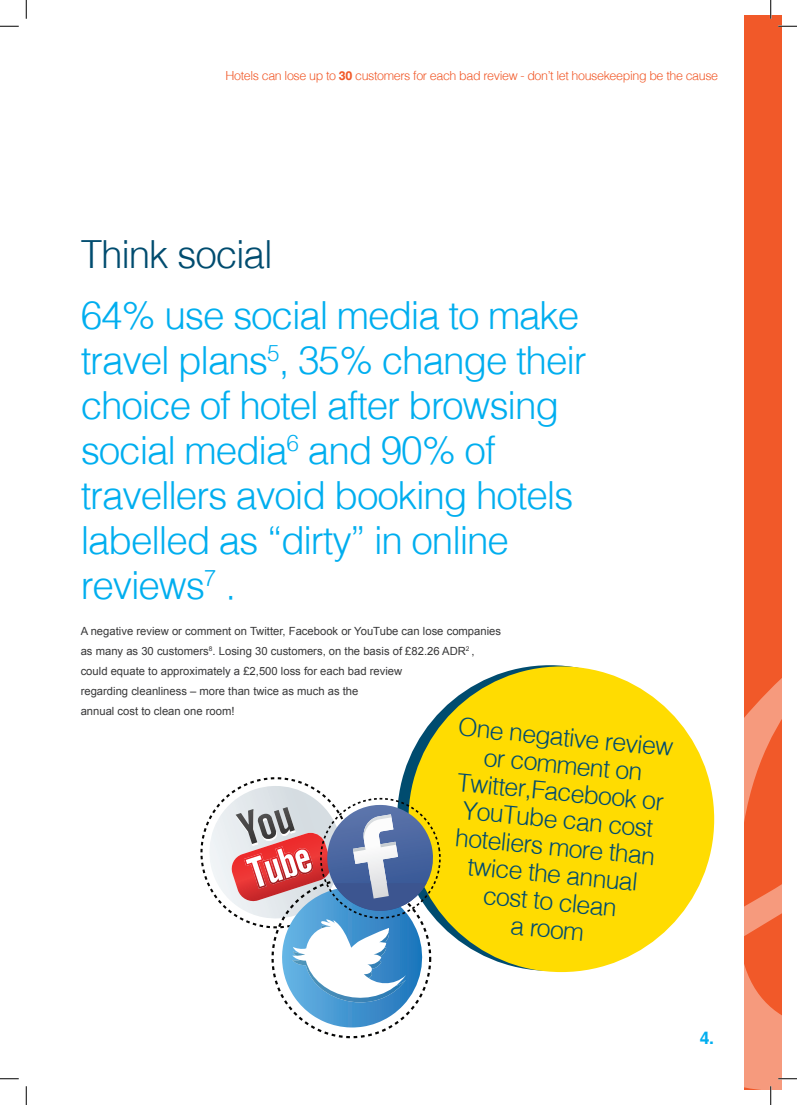
<style>
.page{position:relative;width:797px;height:1105px;background:#fff}
.page>*{position:absolute;margin:0;border:0;box-sizing:border-box;transform-origin:0 0}
.t1{font:300 38.75px/45px "Helv";letter-spacing:-.03em;color:#00aeef}
.t2{font:300 38.75px "Helv";letter-spacing:-.03em;color:#004c6f}
.t3{font:300 25px/27.5px "Helv";color:#004c6f;text-align:center}
.t4{font:700 17.5px "Helvetica";color:#00aeef}
.t5{font:300 12.5px "Helv";letter-spacing:-.03em;color:#f15929}
.t6{font:11.25px "Arial";color:#383839}
.s1{font-family:"Helvetica";font-weight:700}
</style>
<div class="page">
<div style="left:744px;top:16px;width:37px;height:1073px;background:#f15929"></div>
<div style="left:408px;top:666px;width:306px;height:306px;background:#ffdc01;border-radius:50%"></div>
<svg style="left:200px;top:777px;width:240px;height:261px"></svg>
<img style="left:362px;top:814px;width:29px;height:28px">
<img style="left:380px;top:842px;width:16px;height:5px">
<svg style="left:0;top:25px;width:19px;height:2px"></svg>
<svg style="left:778px;top:25px;width:19px;height:2px"></svg>
<svg style="left:0;top:1078px;width:19px;height:1px"></svg>
<svg style="left:25px;top:0;width:2px;height:19px"></svg>
<svg style="left:25px;top:1086px;width:2px;height:19px"></svg>
<svg style="left:770px;top:0;width:1px;height:19px"></svg>
<svg style="left:744px;top:463px;width:53px;height:642px"></svg>
<p class="t5" style="left:225px;top:68px;width:494px">Hotels can lose up to <span class="s1">30</span> customers for each bad review - don’t let housekeeping be the cause</p>
<p class="t2" style="left:81px;top:230px;width:193px">Think social</p>
<p class="t1" style="left:81px;top:292px;width:507px">64% use social media to make travel plans<sup>5</sup>, 35% change their choice of hotel after browsing social media<sup>6</sup> and 90% of travellers avoid booking hotels labelled as “dirty” in online reviews<sup>7</sup> .</p>
<p class="t6" style="left:81px;top:623px;width:422px">A negative review or comment on Twitter, Facebook or YouTube can lose companies</p>
<p class="t6" style="left:81px;top:643px;width:395px">as many as 30 customers<sup>8</sup>. Losing 30 customers, on the basis of £82.26 ADR<sup>2</sup> ,</p>
<p class="t6" style="left:81px;top:663px;width:323px">could equate to approximately a £2,500 loss for each bad review</p>
<p class="t6" style="left:81px;top:683px;width:279px">regarding cleanliness – more than twice as much as the</p>
<p class="t6" style="left:81px;top:703px;width:155px">annual cost to clean one room!</p>
<p class="t3" style="left:459px;top:713px;width:217px;rotate:5deg">One negative review or comment on<br>Twitter,Facebook or<br>YouTube can cost hoteliers more than</p>
<p class="t3" style="left:469px;top:852px;width:172px;rotate:5deg">twice the annual</p>
<p class="t3" style="left:484px;top:881px;width:136px;rotate:5deg">cost to clean</p>
<p class="t3" style="left:512px;top:911px;width:75px;rotate:5deg">a room</p>
<p class="t4" style="left:700px;top:1027px;width:16px">4.</p>
</div>
